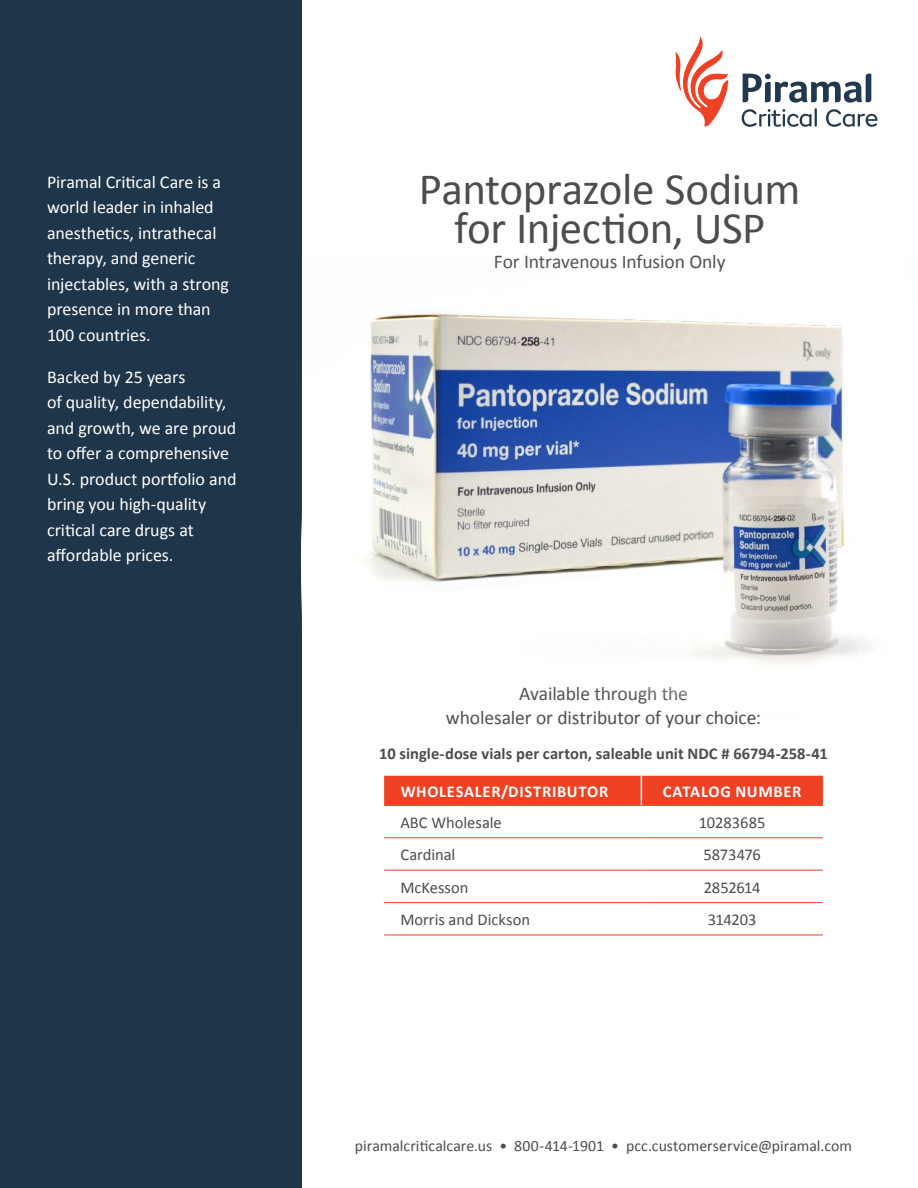
<style>
.page{position:relative;width:918px;height:1188px;background:#fff}
.page>*{position:absolute;margin:0;border:0;box-sizing:border-box;transform-origin:0 0}
.t1{font:45px/39px "Calibri";letter-spacing:-.015em;color:#4d4d4f;text-align:center}
.t2{font:19.5px/24px "Calibri";letter-spacing:-.005em;color:#4d4d4f;text-align:center}
.t3{font:18px/25.5px "Calibri";letter-spacing:-.005em;color:#fff}
.t4{font:16.5px "Calibri";color:#4d4d4f}
.t5{font:700 16.5px "Calibri";color:#4d4d4f}
.t6{font:700 16.5px "Calibri";letter-spacing:.04em;color:#fff}
.t7{font:16.5px "Calibri";letter-spacing:-.02em;color:#4d4d4f}
.t8{font:15.75px "Calibri";color:#4d4d4f}
</style>
<div class="page">
<div style="left:0;top:0;width:302px;height:1188px;background:#1e354a"></div>
<svg style="left:675px;top:36px;width:53px;height:91px"></svg>
<svg style="left:742px;top:74px;width:136px;height:53px"></svg>
<hr style="left:384px;top:805px;width:257px;height:1px;background:#ef4123">
<hr style="left:641px;top:805px;width:182px;height:1px;background:#ef4123">
<hr style="left:384px;top:837px;width:257px;height:1px;background:#ef4123">
<hr style="left:641px;top:837px;width:182px;height:1px;background:#ef4123">
<hr style="left:384px;top:870px;width:257px;height:1px;background:#ef4123">
<hr style="left:641px;top:870px;width:182px;height:1px;background:#ef4123">
<hr style="left:384px;top:902px;width:257px;height:1px;background:#ef4123">
<hr style="left:641px;top:902px;width:182px;height:1px;background:#ef4123">
<hr style="left:384px;top:935px;width:257px;height:1px;background:#ef4123">
<hr style="left:641px;top:935px;width:182px;height:1px;background:#ef4123">
<div style="left:384px;top:776px;width:439px;height:29px;background:#ef4123"></div>
<img style="left:366px;top:313px;width:505px;height:352px">
<p class="t3" style="left:47px;top:169px;width:183px">Piramal Critical Care is a world leader in inhaled anesthetics, intrathecal therapy, and generic injectables, with a strong presence in more than<br>100 countries.</p>
<p class="t3" style="left:47px;top:364px;width:191px">Backed by 25 years<br>of quality, dependability, and growth, we are proud to offer a comprehensive<br>U.S. product portfolio and bring you high-quality critical care drugs at affordable prices.</p>
<h1 class="t1" style="left:419px;top:169px;width:383px">Pantoprazole Sodium for Injection, USP</h1>
<p class="t2" style="left:494px;top:250px;width:233px">For Intravenous Infusion Only</p>
<p class="t2" style="left:446px;top:682px;width:317px">Available through the<br>wholesaler or distributor of your choice:</p>
<p class="t5" style="left:379px;top:743px;width:450px">10 single-dose vials per carton, saleable unit NDC # 66794-258-41</p>
<p class="t6" style="left:401px;top:781px;width:209px">WHOLESALER/DISTRIBUTOR</p>
<p class="t6" style="left:663px;top:781px;width:140px">CATALOG NUMBER</p>
<p class="t4" style="left:400px;top:812px;width:103px">ABC Wholesale</p>
<p class="t4" style="left:699px;top:812px;width:68px">10283685</p>
<p class="t4" style="left:400px;top:844px;width:57px">Cardinal</p>
<p class="t4" style="left:703px;top:844px;width:59px">5873476</p>
<p class="t4" style="left:400px;top:877px;width:70px">McKesson</p>
<p class="t7" style="left:704px;top:877px;width:58px">2852614</p>
<p class="t4" style="left:400px;top:909px;width:131px">Morris and Dickson</p>
<p class="t4" style="left:708px;top:909px;width:50px">314203</p>
<p class="t8" style="left:355px;top:1136px;width:499px">piramalcriticalcare.us • 800-414-1901 • pcc.customerservice@piramal.com</p>
</div>
